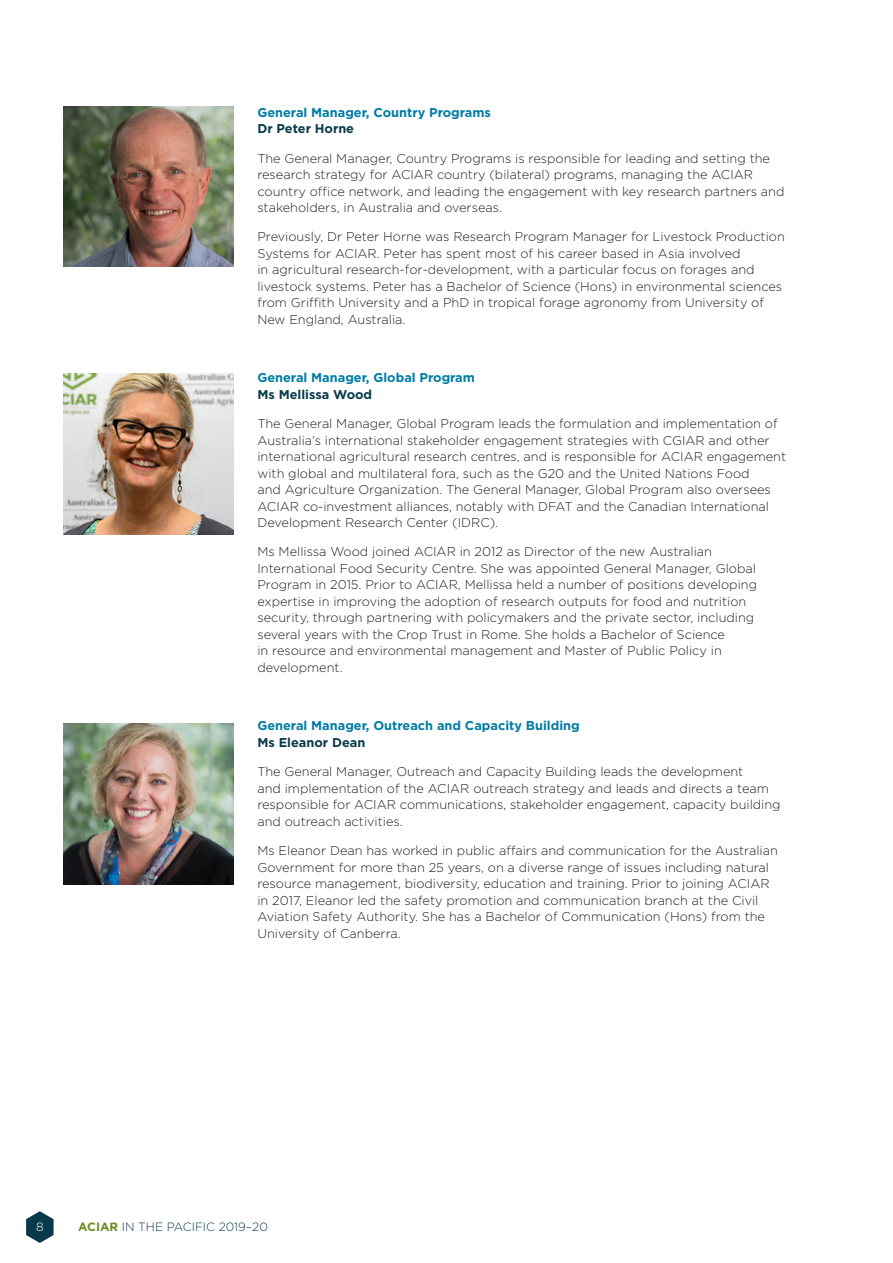
<style>
.page{position:relative;width:893px;height:1263px;background:#fff}
.page>*{position:absolute;margin:0;border:0;box-sizing:border-box;transform-origin:0 0}
.body{font:300 12.75px/16.5px "Gotham";color:#231f20}
.HD{font:700 12.75px/16.5px "Gotham";color:#007ca4}
.t1{font:300 12px "Gotham";color:#093a4b}
.t2{font:300 12px "Gotham";color:#fff}
.s1{color:#093a4b}
.s2{font-weight:700;color:#6c8a1f}
</style>
<div class="page">
<svg style="left:26px;top:1211px;width:28px;height:32px"></svg>
<img style="left:64px;top:106px;width:170px;height:161px">
<img style="left:64px;top:374px;width:170px;height:160px">
<img style="left:64px;top:724px;width:170px;height:160px">
<p class="HD" style="left:257px;top:104px;width:235px">General Manager, Country Programs<br><span class="s1">Dr Peter Horne</span></p>
<p class="body" style="left:257px;top:150px;width:529px">The General Manager, Country Programs is responsible for leading and setting the research strategy for ACIAR country (bilateral) programs, managing the ACIAR country office network, and leading the engagement with key research partners and stakeholders, in Australia and overseas.</p>
<p class="body" style="left:257px;top:228px;width:529px">Previously, Dr Peter Horne was Research Program Manager for Livestock Production Systems for ACIAR. Peter has spent most of his career based in Asia involved<br>in agricultural research-for-development, with a particular focus on forages and livestock systems. Peter has a Bachelor of Science (Hons) in environmental sciences from Griffith University and a PhD in tropical forage agronomy from University of New England, Australia.</p>
<p class="HD" style="left:257px;top:369px;width:219px">General Manager, Global Program<br><span class="s1">Ms Mellissa Wood</span></p>
<p class="body" style="left:257px;top:415px;width:530px">The General Manager, Global Program leads the formulation and implementation of Australia’s international stakeholder engagement strategies with CGIAR and other international agricultural research centres, and is responsible for ACIAR engagement with global and multilateral fora, such as the G20 and the United Nations Food<br>and Agriculture Organization. The General Manager, Global Program also oversees ACIAR co-investment alliances, notably with DFAT and the Canadian International Development Research Center (IDRC).</p>
<p class="body" style="left:257px;top:543px;width:501px">Ms Mellissa Wood joined ACIAR in 2012 as Director of the new Australian International Food Security Centre. She was appointed General Manager, Global Program in 2015. Prior to ACIAR, Mellissa held a number of positions developing expertise in improving the adoption of research outputs for food and nutrition security, through partnering with policymakers and the private sector, including several years with the Crop Trust in Rome. She holds a Bachelor of Science<br>in resource and environmental management and Master of Public Policy in development.</p>
<p class="HD" style="left:257px;top:717px;width:324px">General Manager, Outreach and Capacity Building<br><span class="s1">Ms Eleanor Dean</span></p>
<p class="body" style="left:257px;top:763px;width:525px">The General Manager, Outreach and Capacity Building leads the development<br>and implementation of the ACIAR outreach strategy and leads and directs a team responsible for ACIAR communications, stakeholder engagement, capacity building and outreach activities.</p>
<p class="body" style="left:257px;top:842px;width:522px">Ms Eleanor Dean has worked in public affairs and communication for the Australian Government for more than 25 years, on a diverse range of issues including natural resource management, biodiversity, education and training. Prior to joining ACIAR in 2017, Eleanor led the safety promotion and communication branch at the Civil Aviation Safety Authority. She has a Bachelor of Communication (Hons) from the University of Canberra.</p>
<p class="t2" style="left:36px;top:1220px;width:9px">8</p>
<p class="t1" style="left:78px;top:1220px;width:191px"><span class="s2">ACIAR</span> IN THE PACIFIC 2019–20</p>
</div>
